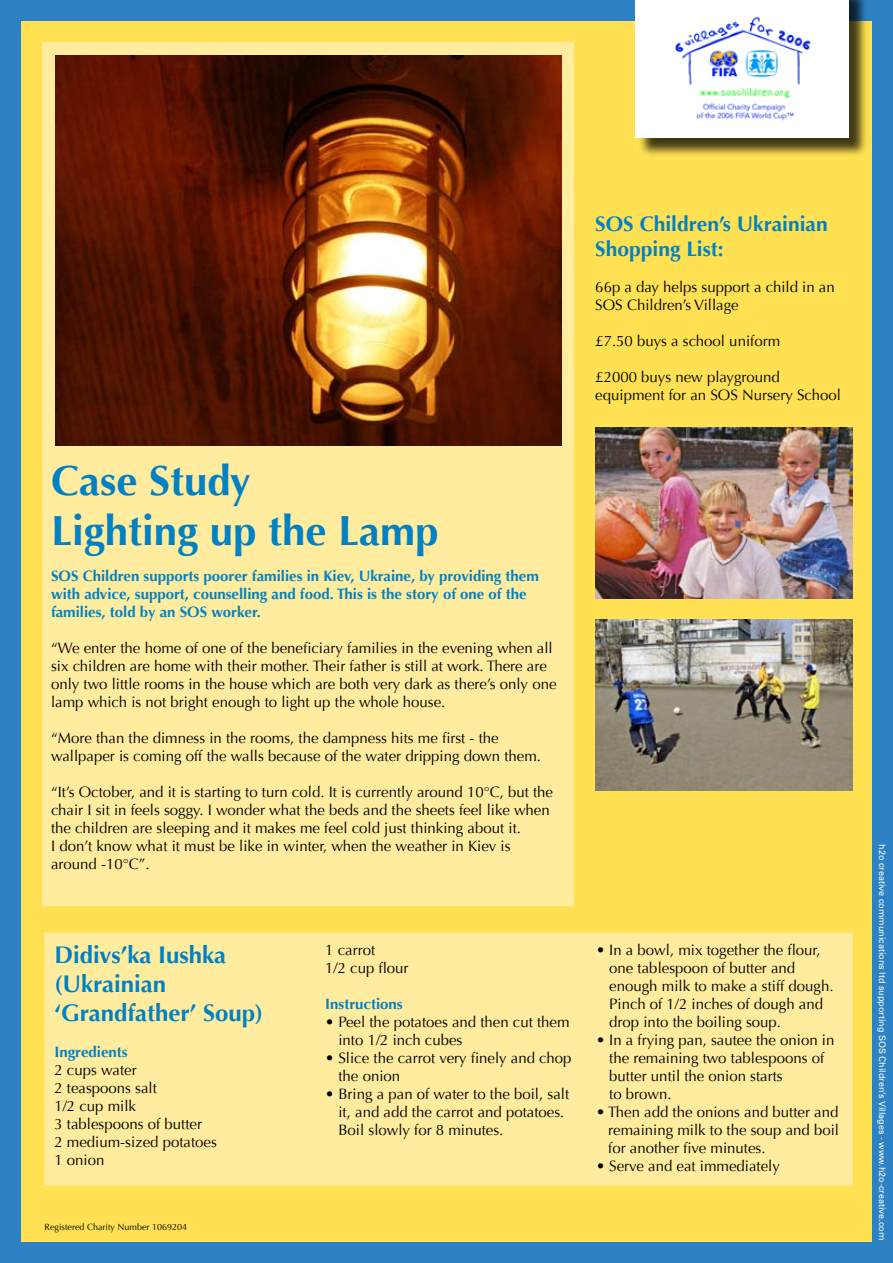
<style>
.page{position:relative;width:893px;height:1263px;background:#2d82c5}
.page>*{position:absolute;margin:0;border:0;box-sizing:border-box;transform-origin:0 0}
.t1{font:700 42px/50.4px "Optima";color:#0081c4}
.t2{font:700 24px/28.8px "Optima";color:#0081c4}
.t3{font:700 21px/25.2px "Optima";color:#0081c4}
.t4{font:15px/18px "Optima";color:#000}
.t5{font:700 15px/18px "Optima";color:#0081c4}
.t6{font:9px "Univers";color:#fff}
.t7{font:9px "Optima";color:#000}
</style>
<div class="page">
<div style="left:21px;top:21px;width:851px;height:1221px;background:#ffe153"></div>
<div style="left:637px;top:0;width:231px;height:157px;background:#000;opacity:.75"></div>
<div style="left:635px;top:0;width:214px;height:138px;background:#fff"></div>
<img style="left:675px;top:16px;width:136px;height:105px">
<div style="left:44px;top:933px;width:809px;height:253px;background:#ffec9f"></div>
<div style="left:43px;top:43px;width:531px;height:863px;background:#ffec9f"></div>
<img style="left:55px;top:55px;width:506px;height:390px">
<img style="left:595px;top:427px;width:257px;height:172px">
<img style="left:595px;top:620px;width:257px;height:171px">
<h1 class="t1" style="left:51px;top:456px;width:389px">Case Study<br>Lighting up the Lamp</h1>
<p class="t5" style="left:51px;top:567px;width:489px">SOS Children supports poorer families in Kiev, Ukraine, by providing them with advice, support, counselling and food. This is the story of one of the families, told by an SOS worker.</p>
<p class="t4" style="left:51px;top:639px;width:507px">“We enter the home of one of the beneficiary families in the evening when all six children are home with their mother. Their father is still at work. There are only two little rooms in the house which are both very dark as there’s only one lamp which is not bright enough to light up the whole house.</p>
<p class="t4" style="left:51px;top:729px;width:492px">“More than the dimness in the rooms, the dampness hits me first - the wallpaper is coming off the walls because of the water dripping down them.</p>
<p class="t4" style="left:51px;top:783px;width:504px">“It’s October, and it is starting to turn cold. It is currently around 10°C, but the chair I sit in feels soggy. I wonder what the beds and the sheets feel like when the children are sleeping and it makes me feel cold just thinking about it.<br>I don’t know what it must be like in winter, when the weather in Kiev is around -10°C”.</p>
<h3 class="t3" style="left:595px;top:211px;width:234px">SOS Children’s Ukrainian<br>Shopping List:</h3>
<p class="t4" style="left:595px;top:278px;width:241px">66p a day helps support a child in an<br>SOS Children’s Village</p>
<p class="t4" style="left:595px;top:332px;width:186px">£7.50 buys a school uniform</p>
<p class="t4" style="left:595px;top:368px;width:247px">£2000 buys new playground equipment for an SOS Nursery School</p>
<h2 class="t2" style="left:54px;top:941px;width:210px">Didivs’ka Iushka (Ukrainian ‘Grandfather’ Soup)</h2>
<p class="t5" style="left:54px;top:1043px;width:75px">Ingredients</p>
<p class="t4" style="left:54px;top:1061px;width:164px">2 cups water<br>2 teaspoons salt<br>1/2 cup milk<br>3 tablespoons of butter<br>2 medium-sized potatoes<br>1 onion</p>
<p class="t7" style="left:45px;top:1221px;width:144px">Registered Charity Number 1069204</p>
<p class="t4" style="left:325px;top:941px;width:85px">1 carrot<br>1/2 cup flour</p>
<p class="t5" style="left:325px;top:995px;width:79px">Instructions</p>
<p class="t4" style="left:338px;top:1013px;width:233px;text-indent:-13px">• Peel the potatoes and then cut them into 1/2 inch cubes</p>
<p class="t4" style="left:338px;top:1049px;width:234px;text-indent:-13px">• Slice the carrot very finely and chop the onion</p>
<p class="t4" style="left:338px;top:1085px;width:232px;text-indent:-13px">• Bring a pan of water to the boil, salt it, and add the carrot and potatoes.<br>Boil slowly for 8 minutes.</p>
<p class="t4" style="left:609px;top:941px;width:226px;text-indent:-13px">• In a bowl, mix together the flour, one tablespoon of butter and enough milk to make a stiff dough.<br>Pinch of 1/2 inches of dough and drop into the boiling soup.</p>
<p class="t4" style="left:609px;top:1031px;width:227px;text-indent:-13px">• In a frying pan, sautee the onion in the remaining two tablespoons of butter until the onion starts<br>to brown.</p>
<p class="t4" style="left:608px;top:1103px;width:232px;text-align:justify;text-indent:-12px">• Then add the onions and butter and remaining milk to the soup and boil for another five minutes.</p>
<p class="t4" style="left:596px;top:1157px;width:185px">• Serve and eat immediately</p>
<p class="t6" style="left:887px;top:844px;width:398px;rotate:90deg">h2o creative communications ltd supporting SOS Children’s Villages - www.h2o-creative.com</p>
</div>
